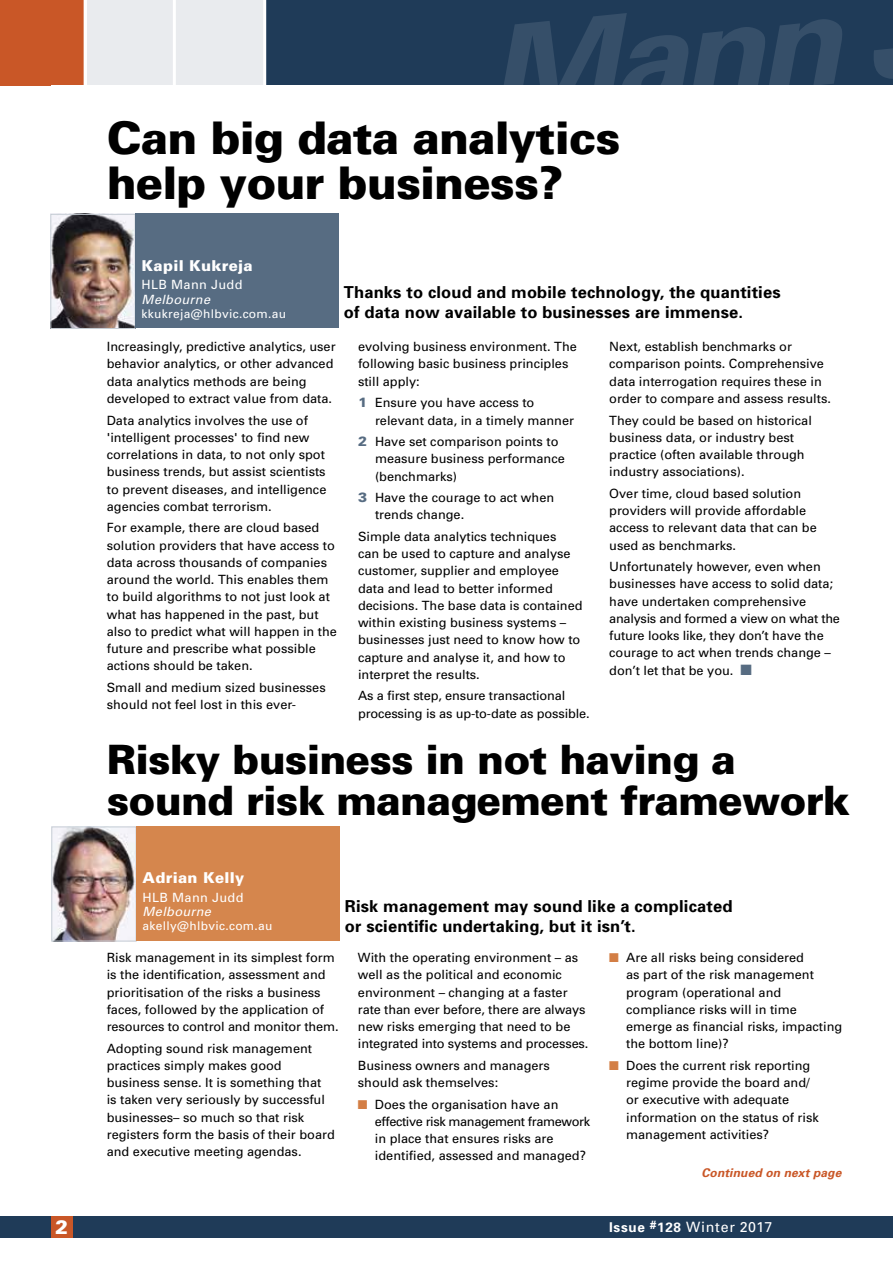
<style>
.page{position:relative;width:893px;height:1263px;background:#fff}
.page>*{position:absolute;margin:0;border:0;box-sizing:border-box;transform-origin:0 0}
.t1{font:italic 700 126.3px "Univers";color:#364f69;scale:1.09 1}
.t2{font:900 45px/45px "Univers";letter-spacing:-.02em;color:#000}
.t3{font:900 40.5px/40.5px "Univers";letter-spacing:-.02em;color:#000}
.t4{font:900 19.5px "Zurich BT";color:#fff}
.t5{font:700 16.5px/19.8px "Univers";letter-spacing:.01em;color:#000}
.t6{font:900 15px "Univers";letter-spacing:.02em;color:#fff}
.t7{font:14.25px "Univers";letter-spacing:.05em;color:#fff}
.t8{font:12.75px/17.2px "Univers";color:#000}
.t9{font:12.75px "Univers";letter-spacing:.025em;color:#fff}
.t10{font:italic 12.75px "Univers";letter-spacing:.025em;color:#fff}
.t11{font:12px "Univers";letter-spacing:.025em;color:#fff}
.t12{font:italic 700 12px "Univers";letter-spacing:.01em;color:#c95727}
.s1{color:#576c82}
.s2{font-weight:900;font-size:13.5px;color:#576c82}
.s3{color:#d37e45}
.s4{font-weight:700;font-size:13.5px}
</style>
<div class="page">
<div style="left:0;top:1216px;width:893px;height:21px;background:#1f3b58"></div>
<div style="left:51px;top:1216px;width:21px;height:21px;background:#c95727"></div>
<div style="left:87px;top:0;width:177px;height:85px;background:#e9ebee"></div>
<hr style="left:173px;top:0;width:3px;height:86px;background:#fff">
<div style="left:266px;top:0;width:627px;height:85px;background:#1f3b58"></div>
<div style="left:0;top:0;width:85px;height:85px;background:#c95727"></div>
<hr style="left:84px;top:0;width:3px;height:86px;background:#fff">
<hr style="left:263px;top:0;width:3px;height:85px;background:#fff">
<img style="left:52px;top:216px;width:81px;height:111px">
<div style="left:50px;top:214px;width:85px;height:115px;border:1px solid #c7ced5"></div>
<div style="left:135px;top:213px;width:204px;height:115px;background:#576c82"></div>
<img style="left:53px;top:828px;width:81px;height:111px">
<div style="left:51px;top:826px;width:85px;height:115px;border:1px solid #c7ced5"></div>
<div style="left:136px;top:826px;width:204px;height:115px;background:#d5864d"></div>
<h3 class="t4" style="left:55px;top:1215px;width:14px">2</h3>
<h1 class="t1" style="left:477px;top:-1px;width:327px;rotate:-6deg">Mann</h1>
<h2 class="t2" style="left:107px;top:115px;width:515px">Can big data analytics help your business?</h2>
<p class="t6" style="left:142px;top:256px;width:113px">Kapil Kukreja</p>
<p class="t9" style="left:142px;top:277px;width:102px">HLB Mann Judd</p>
<p class="t10" style="left:142px;top:292px;width:70px">Melbourne</p>
<p class="t11" style="left:142px;top:307px;width:146px">kkukreja@hlbvic.com.au</p>
<p class="t8" style="left:107px;top:338px;width:230px">Increasingly, predictive analytics, user behavior analytics, or other advanced data analytics methods are being developed to extract value from data.</p>
<p class="t8" style="left:107px;top:411px;width:221px">Data analytics involves the use of 'intelligent processes' to find new correlations in data, to not only spot business trends, but assist scientists to prevent diseases, and intelligence agencies combat terrorism.</p>
<p class="t8" style="left:107px;top:519px;width:232px">For example, there are cloud based solution providers that have access to data across thousands of companies around the world. This enables them to build algorithms to not just look at what has happened in the past, but also to predict what will happen in the future and prescribe what possible actions should be taken.</p>
<p class="t8" style="left:107px;top:679px;width:220px">Small and medium sized businesses should not feel lost in this ever-</p>
<p class="t5" style="left:344px;top:282px;width:438px">Thanks to cloud and mobile technology, the quantities of data now available to businesses are immense.</p>
<p class="t8" style="left:609px;top:338px;width:223px">Next, establish benchmarks or comparison points. Comprehensive data interrogation requires these in order to compare and assess results.</p>
<p class="t8" style="left:609px;top:411px;width:204px">They could be based on historical business data, or industry best practice (often available through industry associations).</p>
<p class="t8" style="left:609px;top:485px;width:209px">Over time, cloud based solution providers will provide affordable access to relevant data that can be used as benchmarks.</p>
<p class="t8" style="left:609px;top:558px;width:232px">Unfortunately however, even when businesses have access to solid data; have undertaken comprehensive analysis and formed a view on what the future looks like, they don’t have the courage to act when trends change – don’t let that be you. <span class="s1">■</span></p>
<p class="t8" style="left:358px;top:338px;width:220px">evolving business environment. The following basic business principles still apply:</p>
<p class="t8" style="left:375px;top:394px;width:201px;text-indent:-17px"><span class="s2">1</span> Ensure you have access to relevant data, in a timely manner</p>
<p class="t8" style="left:375px;top:433px;width:191px;text-indent:-17px"><span class="s2">2</span> Have set comparison points to measure business performance (benchmarks)</p>
<p class="t8" style="left:375px;top:489px;width:181px;text-indent:-17px"><span class="s2">3</span> Have the courage to act when trends change.</p>
<p class="t8" style="left:358px;top:528px;width:226px">Simple data analytics techniques<br>can be used to capture and analyse customer, supplier and employee data and lead to better informed decisions. The base data is contained within existing business systems – businesses just need to know how to capture and analyse it, and how to interpret the results.</p>
<p class="t8" style="left:358px;top:687px;width:233px">As a first step, ensure transactional processing is as up-to-date as possible.</p>
<h3 class="t3" style="left:107px;top:739px;width:744px">Risky business in not having a sound risk management framework</h3>
<p class="t6" style="left:143px;top:869px;width:103px">Adrian Kelly</p>
<p class="t9" style="left:143px;top:890px;width:102px">HLB Mann Judd</p>
<p class="t10" style="left:143px;top:904px;width:70px">Melbourne</p>
<p class="t11" style="left:143px;top:919px;width:131px">akelly@hlbvic.com.au</p>
<p class="t5" style="left:345px;top:896px;width:389px">Risk management may sound like a complicated or scientific undertaking, but it isn’t.</p>
<p class="t8" style="left:107px;top:949px;width:233px">Risk management in its simplest form is the identification, assessment and prioritisation of the risks a business faces, followed by the application of resources to control and monitor them.</p>
<p class="t8" style="left:107px;top:1039px;width:230px">Adopting sound risk management practices simply makes good business sense. It is something that<br>is taken very seriously by successful businesses– so much so that risk registers form the basis of their board and executive meeting agendas.</p>
<p class="t8" style="left:358px;top:949px;width:232px">With the operating environment – as well as the political and economic environment – changing at a faster rate than ever before, there are always new risks emerging that need to be integrated into systems and processes.</p>
<p class="t8" style="left:358px;top:1057px;width:193px">Business owners and managers should ask themselves:</p>
<p class="t8" style="left:375px;top:1095px;width:217px;text-indent:-17px"><span class="s3">■</span> Does the organisation have an effective risk management framework in place that ensures risks are identified, assessed and managed?</p>
<p class="t8" style="left:626px;top:949px;width:218px;text-indent:-17px"><span class="s3">■</span> Are all risks being considered<br>as part of the risk management program (operational and compliance risks will in time emerge as financial risks, impacting the bottom line)?</p>
<p class="t8" style="left:626px;top:1057px;width:194px;text-indent:-17px"><span class="s3">■</span> Does the current risk reporting regime provide the board and/ or executive with adequate information on the status of risk management activities?</p>
<p class="t12" style="left:701px;top:1165px;width:141px">Continued on next page</p>
<p class="t7" style="left:609px;top:1218px;width:165px"><span class="s4">Issue</span> <sup>#</sup><span class="s4">128</span> Winter 2017</p>
</div>
